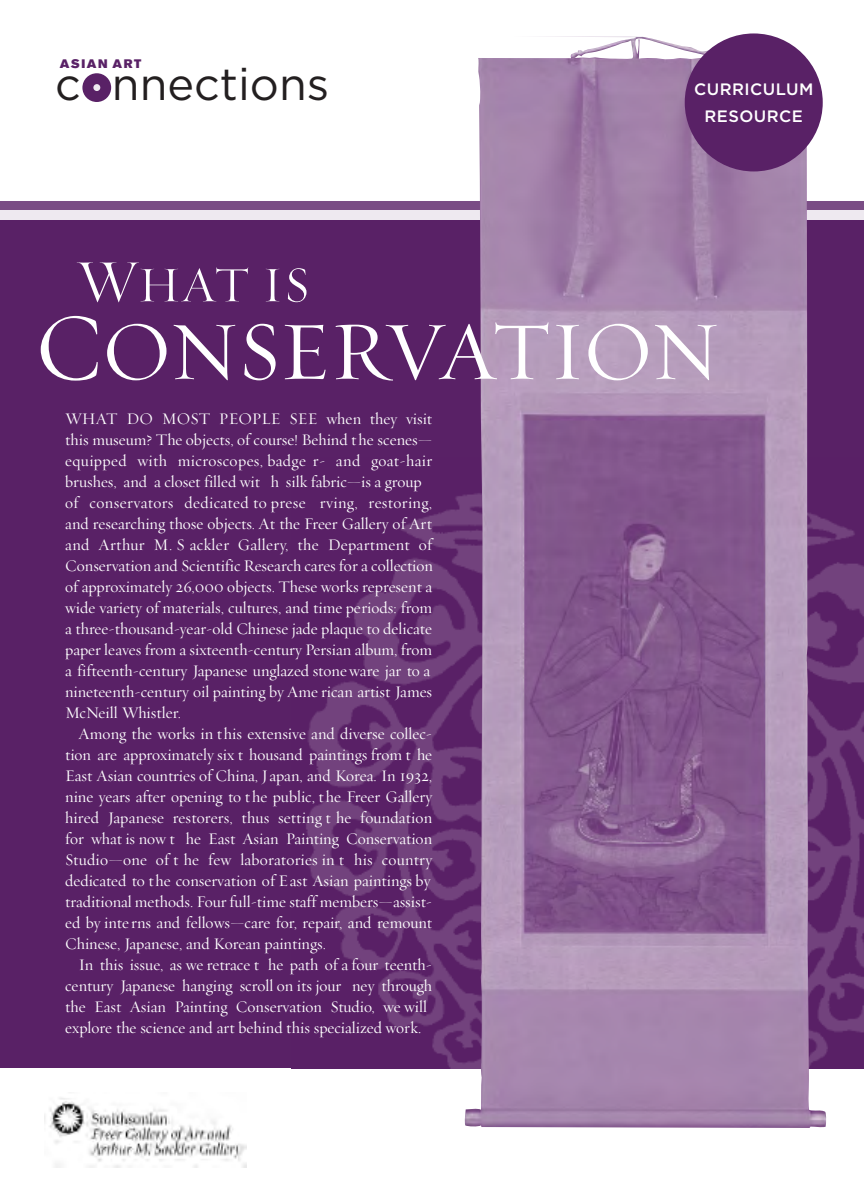
<style>
.page{position:relative;width:864px;height:1188px;background:#fff}
.page>*{position:absolute;margin:0;border:0;box-sizing:border-box;transform-origin:0 0}
.t1{font:84px "Requiem Display HTF Roman";letter-spacing:-.025em;color:#fff}
.t2{font:51px "Requiem HTF Fine Display Roman";color:#fff}
.t3{font:45px "Gotham";color:#231f20}
.t4{font:16.5px/21px "Requiem Display HTF Roman";color:#fff}
.t5{font:500 16.5px/27px "Gotham";letter-spacing:.03em;color:#fff;text-align:center}
.t6{font:12.3px "Akzidenz Grotesk BE Super";letter-spacing:.125em;color:#592166}
.s1{font-size:61.5px}
.s2{font-size:96px}
.s3{font-family:"Requiem HTF Fine Display Roman";font-size:141px}
</style>
<div class="page">
<div style="left:0;top:215px;width:864px;height:853px;background:#592166"></div>
<img style="left:306px;top:495px;width:558px;height:573px">
<div style="left:0;top:210px;width:864px;height:9px;background:#eee9f0"></div>
<div style="left:0;top:201px;width:864px;height:9px;background:#7a4d85"></div>
<img style="left:49px;top:1098px;width:197px;height:70px">
<div style="left:82px;top:73px;width:29px;height:29px;background:#592166;border-radius:50%"></div>
<div style="left:93px;top:84px;width:7px;height:7px;background:#eee9f0;border-radius:50%"></div>
<img style="left:465px;top:37px;width:361px;height:1091px">
<div style="left:685px;top:33px;width:138px;height:138px;background:#592166;border-radius:50%"></div>
<p class="t6" style="left:60px;top:59px;width:83px">ASIAN ART</p>
<h3 class="t3" style="left:55px;top:58px;width:275px">c nnections</h3>
<p class="t5" style="left:694px;top:76px;width:121px">CURRICULUM<br>RESOURCE</p>
<h2 class="t2" style="left:76px;top:254px;width:236px"><span class="s1">W</span>HAT IS</h2>
<h1 class="t1" style="left:35px;top:302px;width:736px"><span class="s2">C</span>ONSERVATION<span class="s3">?</span></h1>
<p class="t4" style="left:65px;top:409px;width:369px">WHAT DO MOST PEOPLE SEE when they visit this museum? The objects, of course! Behind t he scenes— equipped with microscopes, badge r- and goat-hair brushes, and a closet filled wit h silk fabric—is a group of conservators dedicated to prese rving, restoring, and researching those objects. At the Freer Gallery of Art and Arthur M. S ackler Gallery, the Department of Conservation and Scientific Research cares for a collection of approximately 26,000 objects. These works represent a wide variety of materials, cultures, and time periods: from a three-thousand-year-old Chinese jade plaque to delicate paper leaves from a sixteenth-century Persian album, from a fifteenth-century Japanese unglazed stoneware jar to a nineteenth-century oil painting by Ame rican artist James McNeill Whistler.</p>
<p class="t4" style="left:65px;top:724px;width:369px;text-align:justify;text-indent:13px">Among the works in t his extensive and diverse collec&shy;tion are approximately six t housand paintings from t he East Asian countries of China, Japan, and Korea. In 1932, nine years after opening to t he public, t he Freer Gallery hired Japanese restorers, thus setting t he foundation for what is now t he East Asian Painting Conservation Studio—one of t he few laboratories in t his country dedicated to t he conservation of East Asian paintings by traditional methods. Four full-time staff members—assist&shy;ed by inte rns and fellows—care for, repair, and remount Chinese, Japanese, and Korean paintings.</p>
<p class="t4" style="left:65px;top:955px;width:369px;text-indent:13px">In this issue, as we retrace t he path of a four teenth&shy;century Japanese hanging scroll on its jour ney through the East Asian Painting Conservation Studio, we will explore the science and art behind this specialized work.</p>
</div>
